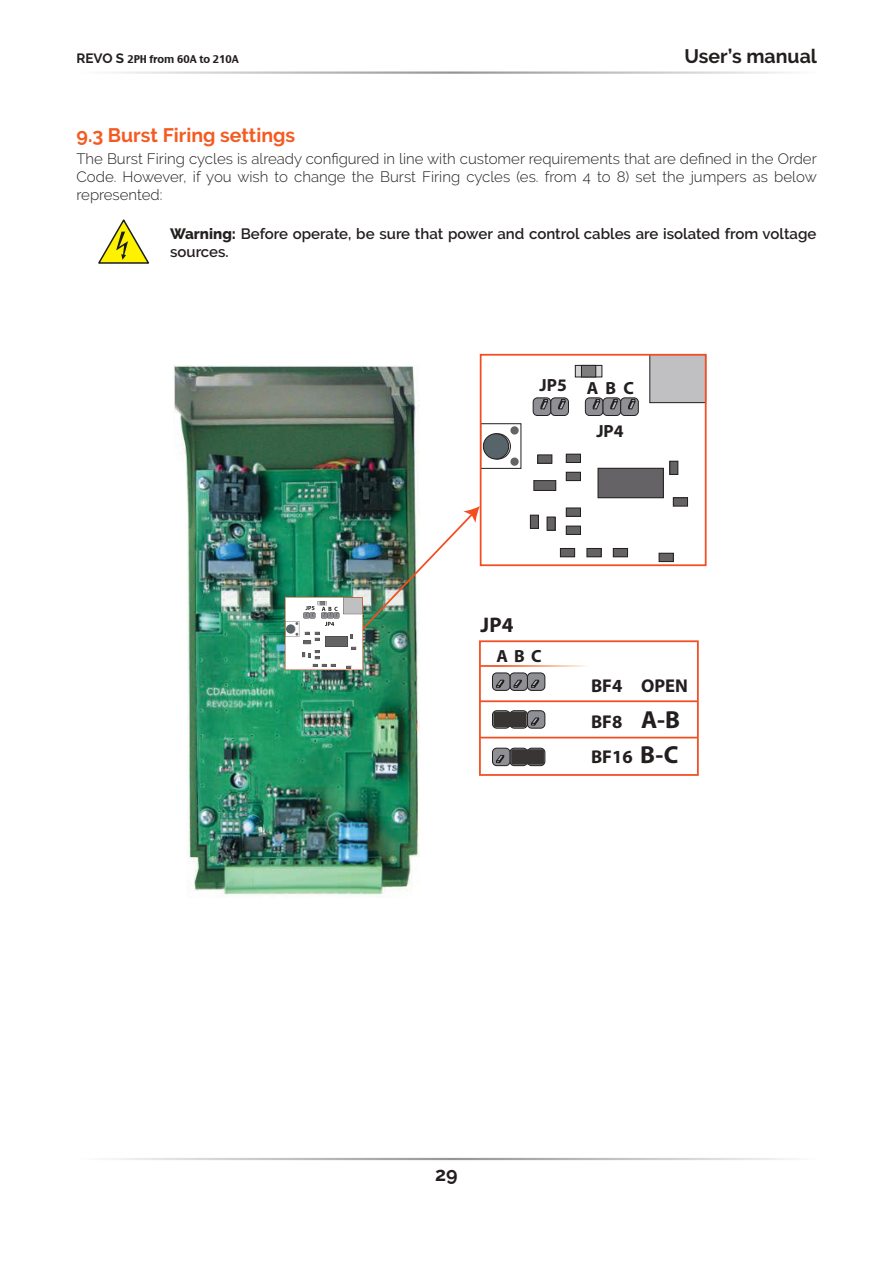
<style>
.page{position:relative;width:893px;height:1263px;background:#fff}
.page>*{position:absolute;margin:0;border:0;box-sizing:border-box;transform-origin:0 0}
.t1{font:700 21.15px "Myriad Pro";color:#241f1f}
.t2{font:700 19.5px "Raleway";color:#f45a21}
.t3{font:700 19.5px "Raleway";color:#241f1f}
.t4{font:700 18.6px/35.2px "Myriad Pro";color:#241f1f}
.t5{font:700 17.7px "Myriad Pro";color:#241f1f}
.t6{font:300 15px/18px "Raleway";color:#241f1f;text-align:justify}
.t7{font:600 15px/18px "Raleway";color:#241f1f}
.t8{font:10.5px "Charcoal CY";color:#241f1f}
.s1{font-family:"Raleway";font-weight:700;font-size:13.5px}
.s2{font-weight:800}
.s3{font-size:24.75px}
</style>
<div class="page">
<svg style="left:98px;top:219px;width:51px;height:45px"></svg>
<img style="left:174px;top:366px;width:246px;height:531px">
<div style="left:575px;top:365px;width:27px;height:12px;background:#d5d4d5"></div>
<div style="left:575px;top:365px;width:27px;height:12px;border:1px solid #241f1f"></div>
<div style="left:650px;top:355px;width:56px;height:48px;background:#c0bfc1"></div>
<div style="left:649px;top:354px;width:57px;height:49px;border:1px solid #241f1f"></div>
<div style="left:480px;top:423px;width:41px;height:46px;border:1px solid #241f1f"></div>
<div style="left:598px;top:468px;width:65px;height:30px;background:#656365"></div>
<div style="left:598px;top:468px;width:66px;height:30px;border:1px solid #241f1f"></div>
<div style="left:566px;top:454px;width:14px;height:8px;background:#656365"></div>
<div style="left:566px;top:454px;width:15px;height:9px;border:1px solid #241f1f"></div>
<div style="left:566px;top:472px;width:14px;height:9px;background:#656365"></div>
<div style="left:566px;top:472px;width:15px;height:9px;border:1px solid #241f1f"></div>
<div style="left:547px;top:517px;width:8px;height:13px;background:#656365"></div>
<div style="left:547px;top:517px;width:8px;height:13px;border:1px solid #241f1f"></div>
<div style="left:670px;top:461px;width:8px;height:13px;background:#656365"></div>
<div style="left:670px;top:461px;width:8px;height:14px;border:1px solid #241f1f"></div>
<div style="left:530px;top:515px;width:8px;height:13px;background:#656365"></div>
<div style="left:530px;top:515px;width:9px;height:14px;border:1px solid #241f1f"></div>
<div style="left:566px;top:508px;width:14px;height:8px;background:#656365"></div>
<div style="left:566px;top:508px;width:15px;height:9px;border:1px solid #241f1f"></div>
<div style="left:566px;top:526px;width:14px;height:8px;background:#656365"></div>
<div style="left:566px;top:526px;width:15px;height:9px;border:1px solid #241f1f"></div>
<div style="left:560px;top:548px;width:15px;height:9px;background:#656365"></div>
<div style="left:560px;top:548px;width:15px;height:9px;border:1px solid #241f1f"></div>
<div style="left:587px;top:548px;width:14px;height:9px;background:#656365"></div>
<div style="left:587px;top:548px;width:14px;height:9px;border:1px solid #241f1f"></div>
<div style="left:613px;top:548px;width:14px;height:9px;background:#656365"></div>
<div style="left:613px;top:548px;width:15px;height:9px;border:1px solid #241f1f"></div>
<div style="left:659px;top:553px;width:14px;height:9px;background:#656365"></div>
<div style="left:659px;top:553px;width:14px;height:9px;border:1px solid #241f1f"></div>
<div style="left:673px;top:498px;width:14px;height:8px;background:#656365"></div>
<div style="left:673px;top:497px;width:15px;height:9px;border:1px solid #241f1f"></div>
<div style="left:538px;top:455px;width:14px;height:8px;background:#656365"></div>
<div style="left:537px;top:455px;width:15px;height:8px;border:1px solid #241f1f"></div>
<div style="left:534px;top:481px;width:22px;height:9px;background:#656365"></div>
<div style="left:534px;top:480px;width:22px;height:11px;border:1px solid #241f1f"></div>
<div style="left:581px;top:365px;width:15px;height:12px;background:#7d7c7e"></div>
<div style="left:581px;top:365px;width:15px;height:12px;border:1px solid #241f1f"></div>
<div style="left:485px;top:434px;width:26px;height:25px;border:1px solid #241f1f;border-radius:50%"></div>
<div style="left:480px;top:354px;width:227px;height:212px;border:2px solid #f34d22"></div>
<div style="left:479px;top:640px;width:220px;height:136px;border:2px solid #f34d22"></div>
<div style="left:585px;top:398px;width:18px;height:17px;background:#8e9095;border-radius:4px"></div>
<div style="left:585px;top:397px;width:18px;height:19px;border:1px solid #241f1f;border-radius:4px"></div>
<svg style="left:593px;top:399px;width:7px;height:11px"></svg>
<div style="left:603px;top:398px;width:18px;height:17px;background:#8e9095;border-radius:4px"></div>
<div style="left:603px;top:397px;width:18px;height:19px;border:1px solid #241f1f;border-radius:4px"></div>
<svg style="left:610px;top:399px;width:8px;height:11px"></svg>
<div style="left:621px;top:398px;width:17px;height:17px;background:#8e9095;border-radius:4px"></div>
<div style="left:620px;top:397px;width:19px;height:19px;border:1px solid #241f1f;border-radius:4px"></div>
<svg style="left:628px;top:399px;width:8px;height:11px"></svg>
<div style="left:533px;top:398px;width:18px;height:17px;background:#8e9095;border-radius:4px"></div>
<div style="left:533px;top:397px;width:18px;height:19px;border:1px solid #241f1f;border-radius:4px"></div>
<svg style="left:540px;top:399px;width:8px;height:11px"></svg>
<div style="left:551px;top:398px;width:17px;height:17px;background:#8e9095;border-radius:4px"></div>
<div style="left:550px;top:397px;width:19px;height:19px;border:1px solid #241f1f;border-radius:4px"></div>
<svg style="left:558px;top:399px;width:8px;height:11px"></svg>
<div style="left:527px;top:673px;width:18px;height:17px;background:#8e9095;border-radius:4px"></div>
<div style="left:527px;top:672px;width:18px;height:19px;border:1px solid #241f1f;border-radius:4px"></div>
<svg style="left:531px;top:679px;width:9px;height:9px"></svg>
<div style="left:510px;top:673px;width:17px;height:17px;background:#8e9095;border-radius:4px"></div>
<div style="left:509px;top:672px;width:19px;height:19px;border:1px solid #241f1f;border-radius:4px"></div>
<svg style="left:513px;top:679px;width:9px;height:9px"></svg>
<div style="left:492px;top:673px;width:18px;height:17px;background:#8e9095;border-radius:4px"></div>
<div style="left:492px;top:672px;width:18px;height:19px;border:1px solid #241f1f;border-radius:4px"></div>
<svg style="left:496px;top:679px;width:9px;height:9px"></svg>
<div style="left:527px;top:711px;width:18px;height:17px;background:#8e9095;border-radius:4px"></div>
<div style="left:527px;top:710px;width:18px;height:19px;border:1px solid #241f1f;border-radius:4px"></div>
<svg style="left:531px;top:717px;width:9px;height:9px"></svg>
<div style="left:509px;top:710px;width:19px;height:19px;border:1px solid #241f1f;border-radius:4px"></div>
<div style="left:492px;top:710px;width:18px;height:19px;border:1px solid #241f1f;border-radius:4px"></div>
<div style="left:494px;top:712px;width:32px;height:15px;background:#393535;border-radius:2px"></div>
<div style="left:527px;top:748px;width:18px;height:18px;border:1px solid #241f1f;border-radius:4px"></div>
<div style="left:509px;top:748px;width:19px;height:18px;border:1px solid #241f1f;border-radius:4px"></div>
<div style="left:492px;top:748px;width:18px;height:18px;background:#8e9095;border-radius:4px"></div>
<div style="left:492px;top:748px;width:18px;height:18px;border:1px solid #241f1f;border-radius:4px"></div>
<svg style="left:496px;top:755px;width:9px;height:8px"></svg>
<div style="left:511px;top:749px;width:33px;height:15px;background:#393535;border-radius:2px"></div>
<svg style="left:482px;top:433px;width:27px;height:27px"></svg>
<div style="left:510px;top:426px;width:9px;height:9px;background:#656365;border-radius:50%"></div>
<div style="left:510px;top:457px;width:9px;height:9px;background:#656365;border-radius:50%"></div>
<img style="left:285px;top:506px;width:195px;height:164px">
<hr style="left:481px;top:700px;width:216px;height:2px;background:#f34d22">
<hr style="left:481px;top:665px;width:156px;height:2px;background:#fff">
<hr style="left:481px;top:737px;width:216px;height:1px;background:#f34d22">
<p class="t8" style="left:77px;top:52px;width:164px"><span class="s1">REVO S</span> 2PH from 60A to 210A</p>
<h2 class="t3" style="left:684px;top:45px;width:134px">User’s manual</h2>
<h2 class="t2" style="left:77px;top:124px;width:220px">9.3 Burst Firing settings</h2>
<p class="t6" style="left:77px;top:150px;width:742px">The Burst Firing cycles is already configured in line with customer requirements that are defined in the Order Code. However, if you wish to change the Burst Firing cycles (es. from 4 to 8) set the jumpers as below represented:</p>
<p class="t7" style="left:170px;top:225px;width:648px"><span class="s2">Warning:</span> Before operate, be sure that power and control cables are isolated from voltage sources.</p>
<p class="t5" style="left:540px;top:374px;width:29px">JP5</p>
<p class="t5" style="left:587px;top:376px;width:48px">A B C</p>
<p class="t5" style="left:596px;top:420px;width:29px">JP4</p>
<h1 class="t1" style="left:481px;top:611px;width:34px">JP4</h1>
<p class="t5" style="left:496px;top:645px;width:47px">A B C</p>
<p class="t4" style="left:591px;top:668px;width:98px">BF4 OPEN<br>BF8 <span class="s3">A-B<br></span>BF16 <span class="s3">B-C</span></p>
<h2 class="t3" style="left:435px;top:1163px;width:24px">29</h2>
</div>
